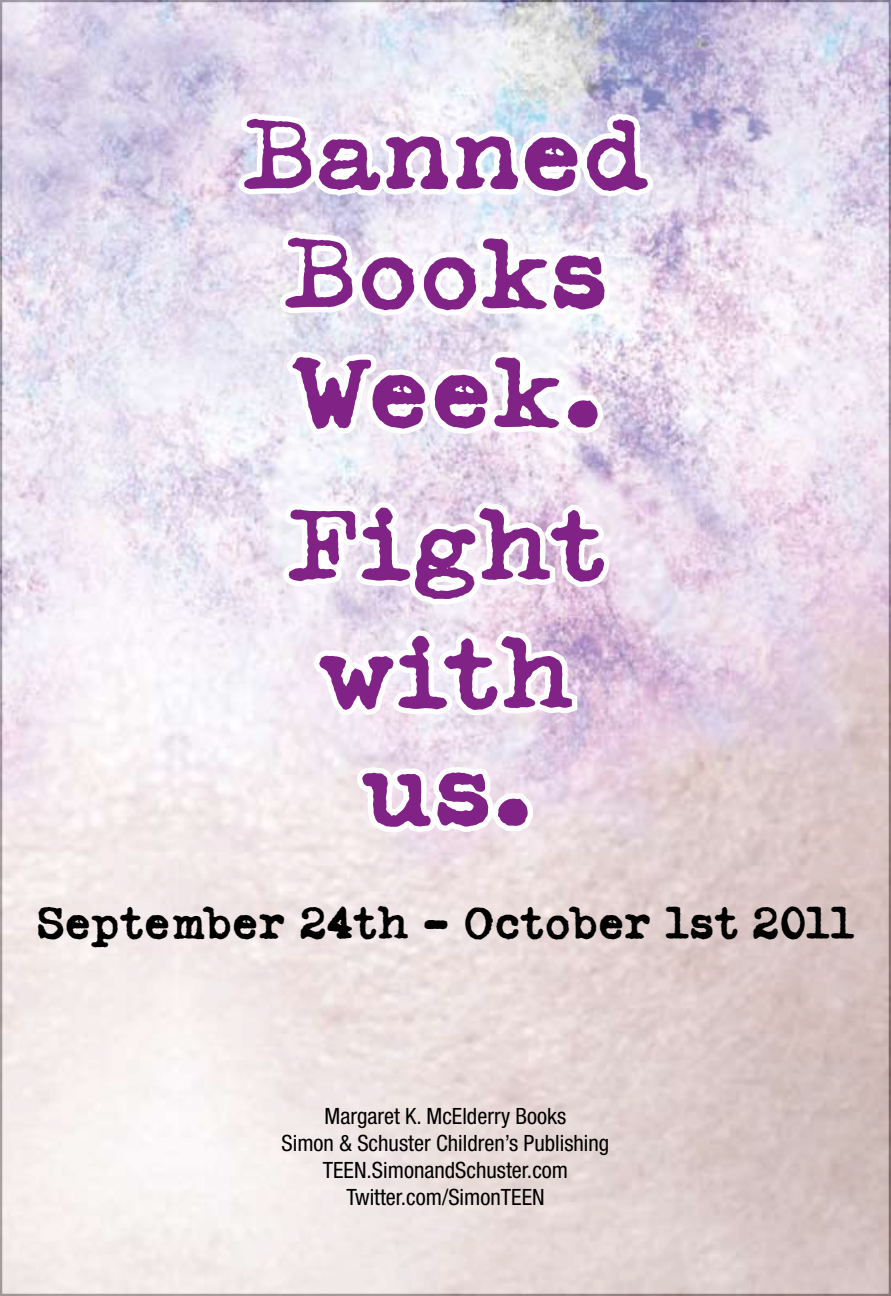
<style>
.page{position:relative;width:891px;height:1296px;background:#fff}
.page>*{position:absolute;margin:0;border:0;box-sizing:border-box;transform-origin:0 0}
.t1{font:700 99px/118.8px "Typeka";color:#812386;text-align:center;scale:1.07 1}
.t2{font:700 45px "Typeka";color:#000}
.t3{font:condensed 22.5px/27px "Helvetica Neue";color:#000;text-align:center}
</style>
<div class="page">
<img style="left:0;top:0;width:891px;height:1296px">
<svg style="left:229px;top:0;width:41px;height:898px"></svg>
<svg style="left:270px;top:0;width:95px;height:1017px"></svg>
<svg style="left:278px;top:40px;width:382px;height:942px"></svg>
<h1 class="t1" style="left:241px;top:92px;width:383px">Banned<br>Books<br>Week.</h1>
<h1 class="t1" style="left:285px;top:477px;width:302px;line-height:128.2px">Fight with</h1>
<h1 class="t1" style="left:359px;top:727px;width:162px">us.</h1>
<h2 class="t2" style="left:36px;top:894px;width:820px">September 24th – October 1st 2011</h2>
<p class="t3" style="left:282px;top:1103px;width:329px">Margaret K. McElderry Books<br>Simon &amp; Schuster Children’s Publishing<br>TEEN.SimonandSchuster.com<br>Twitter.com/SimonTEEN</p>
</div>
